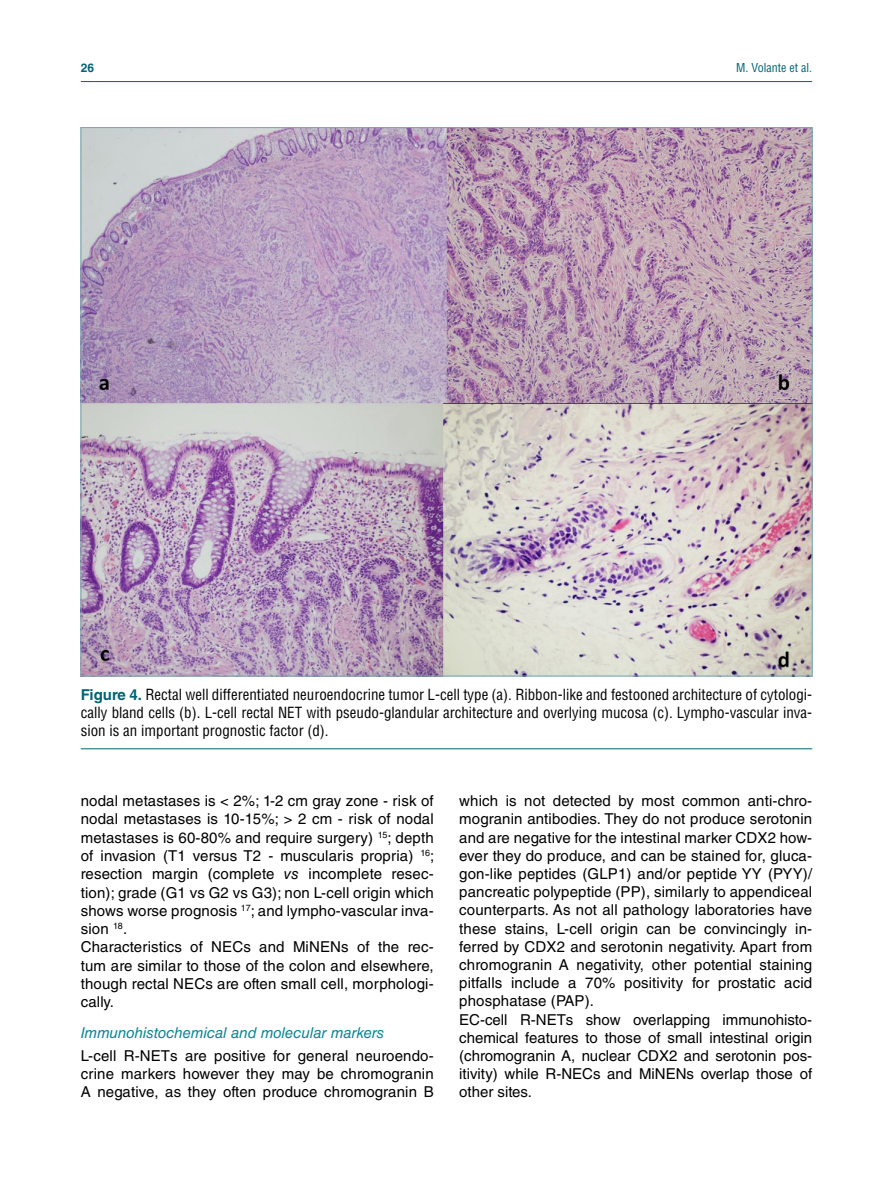
<style>
.page{position:relative;width:893px;height:1191px;background:#fff}
.page>*{position:absolute;margin:0;border:0;box-sizing:border-box;transform-origin:0 0}
.t1{font:15px/18.1px "Helvetica LT Std";letter-spacing:.01em;color:#000}
.t2{font:condensed 15px/18px "Helvetica LT Std";color:#000;text-align:justify}
.t3{font:italic 15px "Helvetica LT Std";color:#0c8495}
.t4{font:condensed 12px "Helvetica LT Std";color:#006375}
.t5{font:700 12px "Helvetica LT Std";color:#006375}
.s1{font-weight:700;font-stretch:normal;color:#006375}
.s2{font-style:italic}
</style>
<div class="page">
<hr style="left:81px;top:81px;width:731px;height:1px;background:#006375">
<img style="left:83px;top:129px;width:727px;height:545px">
<hr style="left:81px;top:748px;width:731px;height:1px;background:#006375">
<p class="t5" style="left:81px;top:61px;width:15px">26</p>
<p class="t4" style="left:736px;top:61px;width:78px">M. Volante et al.</p>
<p class="t2" style="left:81px;top:685px;width:733px"><span class="s1">Figure 4.</span> Rectal well differentiated neuroendocrine tumor L-cell type (a). Ribbon-like and festooned architecture of cytologi&shy;cally bland cells (b). L-cell rectal NET with pseudo-glandular architecture and overlying mucosa (c). Lympho-vascular inva&shy;sion is an important prognostic factor (d).</p>
<p class="t1" style="left:81px;top:791px;width:355px">nodal metastases is &lt; 2%; 1-2 cm gray zone - risk of nodal metastases is 10-15%; &gt; 2 cm - risk of nodal metastases is 60-80% and require surgery) <sup>15</sup>; depth of invasion (T1 versus T2 - muscularis propria) <sup>16</sup>; resection margin (complete <span class="s2">vs</span> incomplete resec&shy;tion); grade (G1 vs G2 vs G3); non L-cell origin which shows worse prognosis <sup>17</sup>; and lympho-vascular inva&shy;sion <sup>18</sup>.<br>Characteristics of NECs and MiNENs of the rec&shy;tum are similar to those of the colon and elsewhere, though rectal NECs are often small cell, morphologi&shy;cally.</p>
<p class="t3" style="left:81px;top:1024px;width:305px">Immunohistochemical and molecular markers</p>
<p class="t1" style="left:81px;top:1046px;width:354px;text-align:justify">L-cell R-NETs are positive for general neuroendo&shy;crine markers however they may be chromogranin A negative, as they often produce chromogranin B</p>
<p class="t1" style="left:459px;top:792px;width:354px">which is not detected by most common anti-chro&shy;mogranin antibodies. They do not produce serotonin and are negative for the intestinal marker CDX2 how&shy;ever they do produce, and can be stained for, gluca&shy;gon-like peptides (GLP1) and/or peptide YY (PYY)/ pancreatic polypeptide (PP), similarly to appendiceal counterparts. As not all pathology laboratories have these stains, L-cell origin can be convincingly in&shy;ferred by CDX2 and serotonin negativity. Apart from chromogranin A negativity, other potential staining pitfalls include a 70% positivity for prostatic acid phosphatase (PAP).<br>EC-cell R-NETs show overlapping immunohisto&shy;chemical features to those of small intestinal origin (chromogranin A, nuclear CDX2 and serotonin pos&shy;itivity) while R-NECs and MiNENs overlap those of other sites.</p>
</div>
